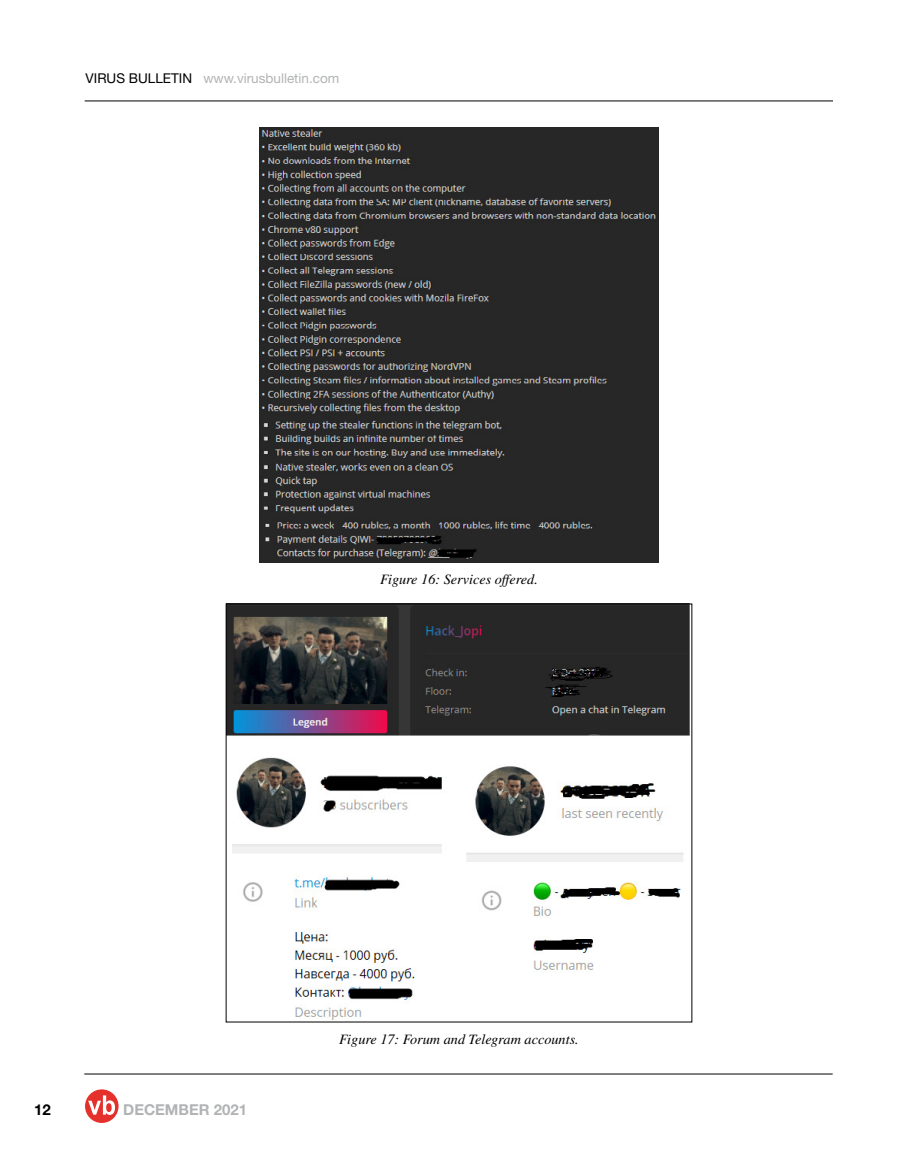
<style>
.page{position:relative;width:918px;height:1166px;background:#fff}
.page>*{position:absolute;margin:0;border:0;box-sizing:border-box;transform-origin:0 0}
.t1{font:700 15px "Helvetica Neue";color:#b1b3b4}
.t2{font:700 15px "Helvetica Neue";color:#000}
.t3{font:italic 14.25px "Times";color:#000}
.t4{font:13.5px "Helvetica Neue";color:#b1b3b4}
.s1{color:#000}
</style>
<div class="page">
<div style="left:85px;top:1089px;width:34px;height:33px;background:#e4312b;border-radius:50%"></div>
<svg style="left:88px;top:1095px;width:27px;height:19px"></svg>
<hr style="left:84px;top:1073px;width:749px;height:1px;background:#000">
<hr style="left:85px;top:101px;width:748px;height:1px;background:#000">
<img style="left:259px;top:128px;width:400px;height:434px">
<img style="left:228px;top:605px;width:462px;height:415px">
<p class="t4" style="left:86px;top:70px;width:255px"><span class="s1">VIRUS BULLETIN</span> www.virusbulletin.com</p>
<p class="t3" style="left:380px;top:571px;width:159px">Figure 16: Services offered.</p>
<p class="t2" style="left:34px;top:1099px;width:18px">12</p>
<p class="t1" style="left:123px;top:1099px;width:125px">DECEMBER 2021</p>
<p class="t3" style="left:339px;top:1030px;width:241px">Figure 17: Forum and Telegram accounts.</p>
</div>
